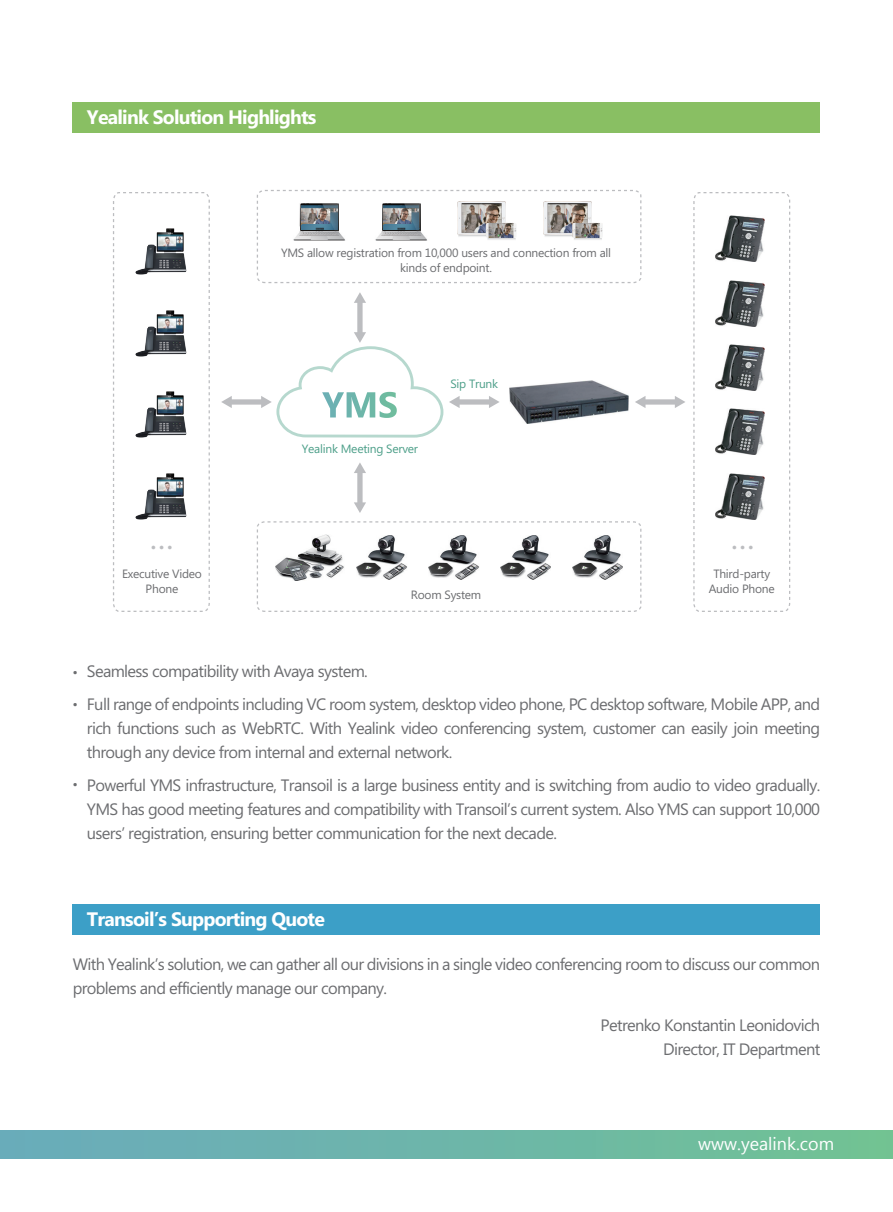
<style>
.page{position:relative;width:893px;height:1212px;background:#fff}
.page>*{position:absolute;margin:0;border:0;box-sizing:border-box;transform-origin:0 0}
.t1{font:33.45px "Microsoft Phags Pa";color:#bcbdc0}
.t2{font:700 20.4px/32.7px "Microsoft Phags Pa";color:#6c6d70;scale:.88 1}
.t3{font:700 19.5px "Microsoft Phags Pa";letter-spacing:-.04em;color:#fff}
.t4{font:17.85px "Lao UI";color:#fff}
.t5{font:16.5px/24px "Microsoft Phags Pa";letter-spacing:-.04em;color:#6c6d70}
.t6{font:12px/15px "Microsoft Phags Pa";letter-spacing:-.02em;color:#6c6d70;text-align:center}
.t7{font:12px "Microsoft Phags Pa";letter-spacing:-.02em;color:#4d9f89}
</style>
<div class="page">
<div style="left:0;top:1131px;width:893px;height:28px;background:linear-gradient(to right,#69abbd,#71c294)"></div>
<div style="left:73px;top:102px;width:747px;height:31px;background:#89bf63"></div>
<div style="left:73px;top:904px;width:747px;height:31px;background:#3c9fc7"></div>
<svg style="left:113px;top:192px;width:97px;height:420px"></svg>
<svg style="left:256px;top:190px;width:386px;height:94px"></svg>
<svg style="left:256px;top:521px;width:386px;height:91px"></svg>
<svg style="left:693px;top:192px;width:98px;height:420px"></svg>
<svg style="left:354px;top:463px;width:12px;height:50px"></svg>
<svg style="left:635px;top:396px;width:50px;height:12px"></svg>
<svg style="left:449px;top:396px;width:50px;height:12px"></svg>
<svg style="left:221px;top:292px;width:222px;height:146px"></svg>
<svg style="left:322px;top:392px;width:75px;height:26px"></svg>
<img style="left:509px;top:380px;width:120px;height:44px">
<img style="left:716px;top:216px;width:48px;height:46px">
<img style="left:716px;top:280px;width:48px;height:46px">
<img style="left:716px;top:344px;width:48px;height:46px">
<img style="left:716px;top:409px;width:48px;height:46px">
<img style="left:716px;top:473px;width:48px;height:46px">
<img style="left:275px;top:534px;width:69px;height:46px">
<img style="left:356px;top:535px;width:51px;height:44px">
<img style="left:428px;top:535px;width:51px;height:44px">
<img style="left:500px;top:535px;width:51px;height:44px">
<img style="left:572px;top:535px;width:51px;height:44px">
<p class="t3" style="left:87px;top:103px;width:231px">Yealink Solution Highlights</p>
<p class="t6" style="left:281px;top:244px;width:332px">YMS allow registration from 10,000 users and connection from all kinds of endpoint.</p>
<p class="t7" style="left:302px;top:440px;width:118px">Yealink Meeting Server</p>
<p class="t7" style="left:450px;top:375px;width:49px">Sip Trunk</p>
<h1 class="t1" style="left:149px;top:514px;width:26px">…</h1>
<h1 class="t1" style="left:730px;top:514px;width:26px">…</h1>
<p class="t6" style="left:122px;top:566px;width:81px">Executive Video<br>Phone</p>
<p class="t6" style="left:411px;top:587px;width:72px">Room System</p>
<p class="t6" style="left:709px;top:566px;width:68px">Third-party<br>Audio Phone</p>
<p class="t2" style="left:73px;top:649px;width:7px">. .</p>
<p class="t2" style="left:73px;top:762px;width:7px">.</p>
<p class="t5" style="left:87px;top:653px;width:735px;line-height:33px">Seamless compatibility with Avaya system.<br>Full range of endpoints including VC room system, desktop video phone, PC desktop software, Mobile APP, and</p>
<p class="t5" style="left:87px;top:715px;width:735px">rich functions such as WebRTC. With Yealink video conferencing system, customer can easily join meeting through any device from internal and external network.</p>
<p class="t5" style="left:87px;top:772px;width:735px;text-align:justify">Powerful YMS infrastructure, Transoil is a large business entity and is switching from audio to video gradually.<br>YMS has good meeting features and compatibility with Transoil’s current system. Also YMS can support 10,000 users’ registration, ensuring better communication for the next decade.</p>
<p class="t3" style="left:87px;top:905px;width:239px">Transoil’s Supporting Quote</p>
<p class="t5" style="left:73px;top:951px;width:749px">With Yealink’s solution, we can gather all our divisions in a single video conferencing room to discuss our common problems and efficiently manage our company.</p>
<p class="t5" style="left:600px;top:1012px;width:221px;text-align:right">Petrenko Konstantin Leonidovich<br>Director, IT Department</p>
<p class="t4" style="left:698px;top:1131px;width:137px">www.yealink.com</p>
</div>
